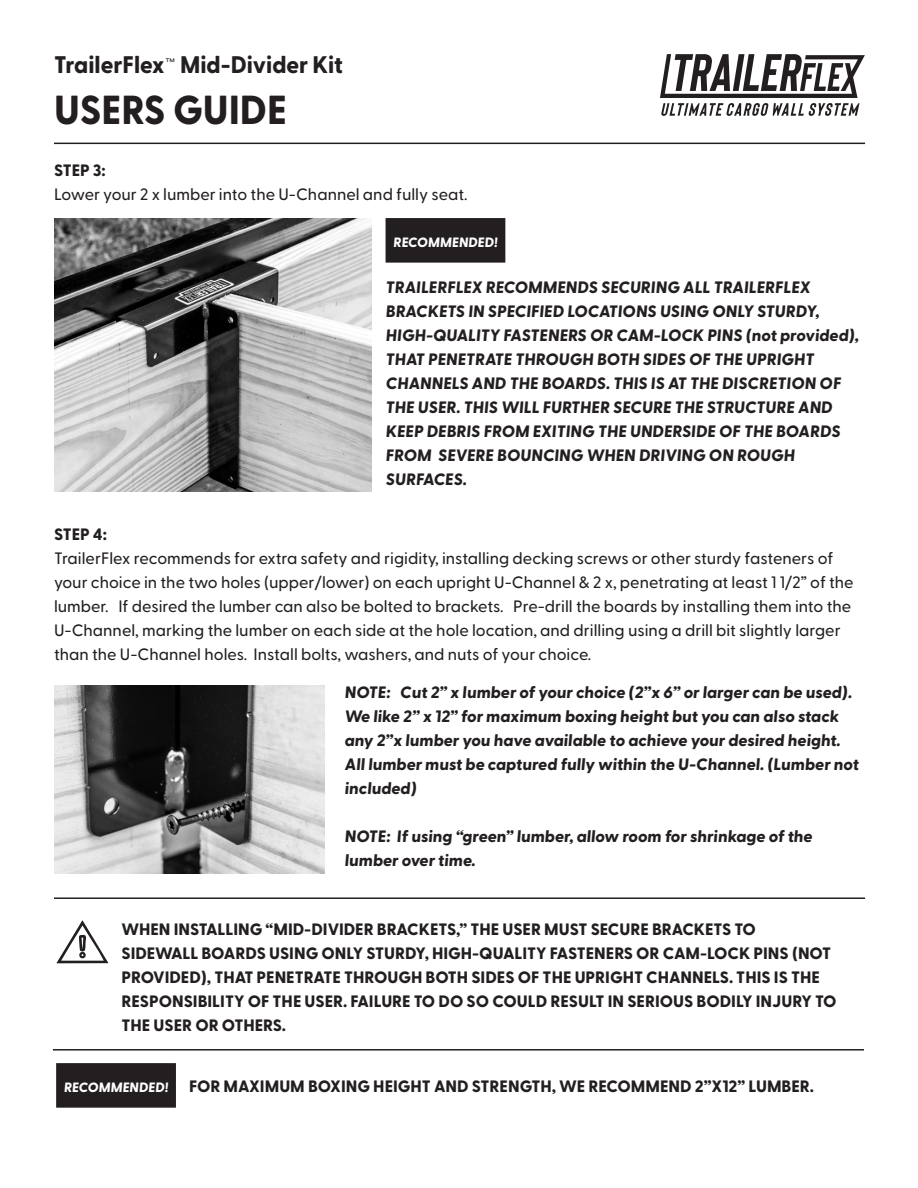
<style>
.page{position:relative;width:918px;height:1188px;background:#fff}
.page>*{position:absolute;margin:0;border:0;box-sizing:border-box;transform-origin:0 0}
.t1{font:800 40.5px "Greycliff CF";color:#231f20;scale:.96 1}
.t2{font:800 24px "Greycliff CF";color:#231f20;scale:.96 1}
.t3{font:800 16.5px/24px "Greycliff CF";color:#231f20}
.t4{font:500 16.5px/24px "Greycliff CF";color:#231f20}
.t5{font:800 13.5px "Greycliff CF";color:#fff}
.s1{font-weight:400;font-size:21px}
</style>
<div class="page">
<hr style="left:54px;top:143px;width:811px;height:1px;background:#231f20">
<img style="left:54px;top:218px;width:318px;height:274px">
<div style="left:389px;top:221px;width:113px;height:39px;background:#231f20"></div>
<div style="left:386px;top:218px;width:119px;height:45px;border:6px solid #231f20"></div>
<div style="left:59px;top:1066px;width:114px;height:39px;background:#231f20"></div>
<div style="left:56px;top:1063px;width:120px;height:45px;border:6px solid #231f20"></div>
<img style="left:54px;top:685px;width:270px;height:188px">
<hr style="left:54px;top:897px;width:811px;height:2px;background:#231f20">
<hr style="left:53px;top:1049px;width:811px;height:2px;background:#231f20">
<svg style="left:56px;top:920px;width:52px;height:43px"></svg>
<svg style="left:660px;top:54px;width:205px;height:62px"></svg>
<p class="t2" style="left:54px;top:50px;width:302px">TrailerFlex<span class="s1">™</span> Mid-Divider Kit</p>
<p class="t1" style="left:54px;top:85px;width:244px">USERS GUIDE</p>
<p class="t3" style="left:54px;top:158px;width:53px">STEP 3:</p>
<p class="t4" style="left:54px;top:182px;width:415px">Lower your 2 x lumber into the U-Channel and fully seat.</p>
<p class="t5" style="left:393px;top:234px;width:108px">RECOMMENDED!</p>
<p class="t3" style="left:386px;top:276px;width:477px">TRAILERFLEX RECOMMENDS SECURING ALL TRAILERFLEX BRACKETS IN SPECIFIED LOCATIONS USING ONLY STURDY, HIGH-QUALITY FASTENERS OR CAM-LOCK PINS (not provided), THAT PENETRATE THROUGH BOTH SIDES OF THE UPRIGHT CHANNELS AND THE BOARDS. THIS IS AT THE DISCRETION OF THE USER. THIS WILL FURTHER SECURE THE STRUCTURE AND KEEP DEBRIS FROM EXITING THE UNDERSIDE OF THE BOARDS FROM SEVERE BOUNCING WHEN DRIVING ON ROUGH SURFACES.</p>
<p class="t3" style="left:54px;top:522px;width:55px">STEP 4:</p>
<p class="t4" style="left:54px;top:546px;width:801px">TrailerFlex recommends for extra safety and rigidity, installing decking screws or other sturdy fasteners of your choice in the two holes (upper/lower) on each upright U-Channel &amp; 2 x, penetrating at least 1 1/2” of the lumber. If desired the lumber can also be bolted to brackets. Pre-drill the boards by installing them into the U-Channel, marking the lumber on each side at the hole location, and drilling using a drill bit slightly larger than the U-Channel holes. Install bolts, washers, and nuts of your choice.</p>
<p class="t3" style="left:345px;top:681px;width:518px">NOTE: Cut 2” x lumber of your choice (2”x 6” or larger can be used).<br>We like 2” x 12” for maximum boxing height but you can also stack any 2”x lumber you have available to achieve your desired height.<br>All lumber must be captured fully within the U-Channel. (Lumber not included)</p>
<p class="t3" style="left:345px;top:825px;width:471px">NOTE: If using “green” lumber, allow room for shrinkage of the lumber over time.</p>
<p class="t3" style="left:122px;top:917px;width:717px">WHEN INSTALLING “MID-DIVIDER BRACKETS,” THE USER MUST SECURE BRACKETS TO SIDEWALL BOARDS USING ONLY STURDY, HIGH-QUALITY FASTENERS OR CAM-LOCK PINS (NOT PROVIDED), THAT PENETRATE THROUGH BOTH SIDES OF THE UPRIGHT CHANNELS. THIS IS THE RESPONSIBILITY OF THE USER. FAILURE TO DO SO COULD RESULT IN SERIOUS BODILY INJURY TO THE USER OR OTHERS.</p>
<p class="t5" style="left:64px;top:1079px;width:108px">RECOMMENDED!</p>
<p class="t3" style="left:189px;top:1075px;width:627px">FOR MAXIMUM BOXING HEIGHT AND STRENGTH, WE RECOMMEND 2”X12” LUMBER.</p>
</div>
